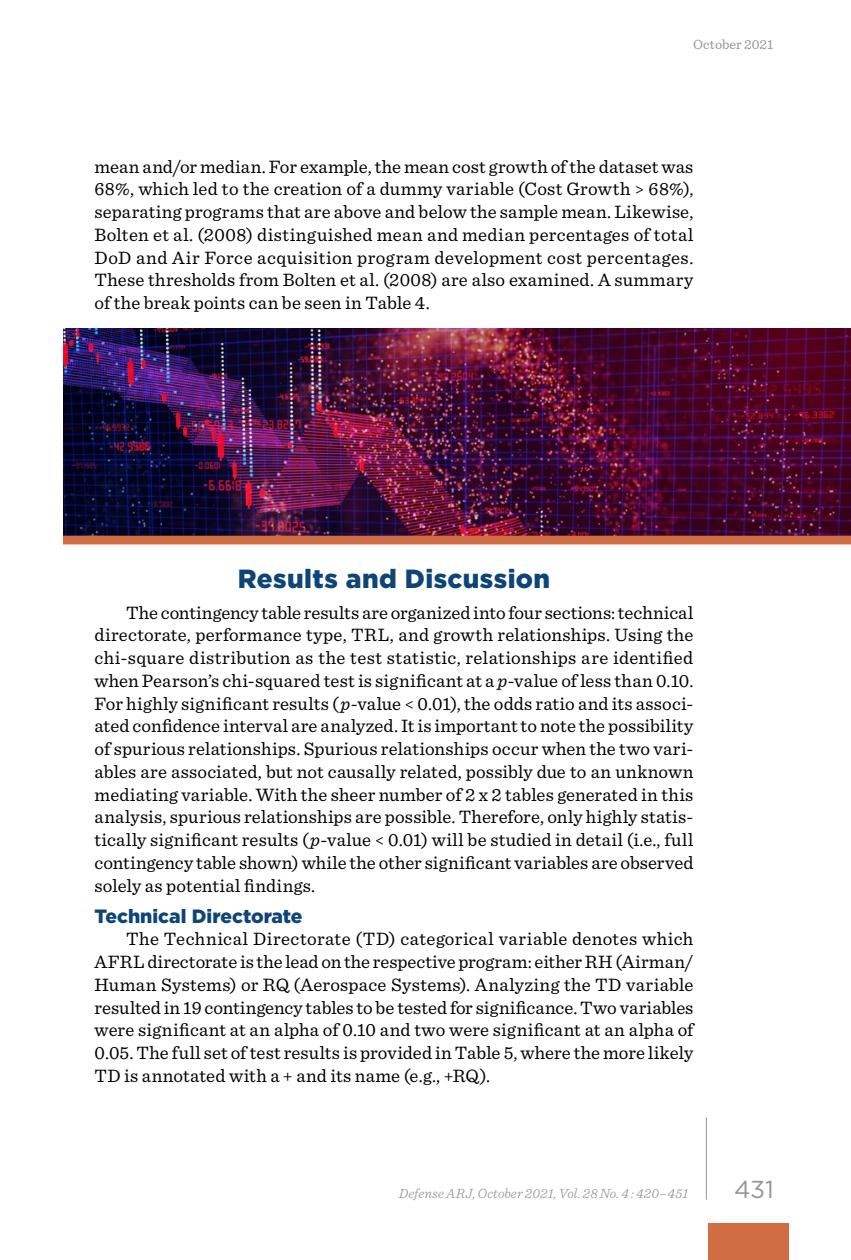
<style>
.page{position:relative;width:851px;height:1260px;background:#fff}
.page>*{position:absolute;margin:0;border:0;box-sizing:border-box;transform-origin:0 0}
.t1{font:900 26.25px "Gotham";letter-spacing:.02em;color:#0e4577}
.t2{font:24.5px "Gotham";color:#939598}
.t3{font:900 19.25px "Gotham";color:#0e4577}
.t4{font:18.9px/22.8px "Sentinel";letter-spacing:.01em;color:#000;text-align:justify}
.t5{font:italic 300 14px "Sentinel";letter-spacing:.005em;color:#939598}
.t6{font:14px "Sentinel";letter-spacing:.005em;color:#939598}
.s1{font-style:italic}
</style>
<div class="page">
<hr style="left:706px;top:1118px;width:1px;height:82px;background:#939598">
<div style="left:708px;top:1223px;width:81px;height:37px;background:#d06d42"></div>
<img style="left:63px;top:329px;width:787px;height:207px">
<div style="left:63px;top:536px;width:787px;height:8px;background:#d06d42"></div>
<p class="t6" style="left:693px;top:34px;width:82px">October 2021</p>
<p class="t4" style="left:94px;top:154px;width:600px">mean and/or median. For example, the mean cost growth of the dataset was 68%, which led to the creation of a dummy variable (Cost Growth &gt; 68%), separating programs that are above and below the sample mean. Likewise, Bolten et al. (2008) distinguished mean and median percentages of total DoD and Air Force acquisition program development cost percentages.<br>These thresholds from Bolten et al. (2008) are also examined. A summary of the break points can be seen in Table 4.</p>
<h1 class="t1" style="left:238px;top:561px;width:314px">Results and Discussion</h1>
<p class="t4" style="left:94px;top:600px;width:600px;text-indent:32px">The contingency table results are organized into four sections: technical directorate, performance type, TRL, and growth relationships. Using the chi-square distribution as the test statistic, relationships are identified when Pearson’s chi-squared test is significant at a <span class="s1">p</span>-value of less than 0.10.<br>For highly significant results (<span class="s1">p</span>-value &lt; 0.01), the odds ratio and its associ&shy;ated confidence interval are analyzed. It is important to note the possibility of spurious relationships. Spurious relationships occur when the two vari&shy;ables are associated, but not causally related, possibly due to an unknown mediating variable. With the sheer number of 2 x 2 tables generated in this analysis, spurious relationships are possible. Therefore, only highly statis&shy;tically significant results (<span class="s1">p</span>-value &lt; 0.01) will be studied in detail (i.e., full contingency table shown) while the other significant variables are observed solely as potential findings.</p>
<p class="t3" style="left:94px;top:903px;width:209px">Technical Directorate</p>
<p class="t4" style="left:94px;top:926px;width:600px;text-indent:32px">The Technical Directorate (TD) categorical variable denotes which AFRL directorate is the lead on the respective program: either RH (Airman/ Human Systems) or RQ (Aerospace Systems). Analyzing the TD variable resulted in 19 contingency tables to be tested for significance. Two variables were significant at an alpha of 0.10 and two were significant at an alpha of 0.05. The full set of test results is provided in Table 5, where the more likely TD is annotated with a + and its name (e.g., +RQ).</p>
<p class="t5" style="left:398px;top:1183px;width:291px">Defense ARJ, October 2021, Vol. 28 No. 4 : 420–451</p>
<p class="t2" style="left:734px;top:1173px;width:42px">431</p>
</div>
